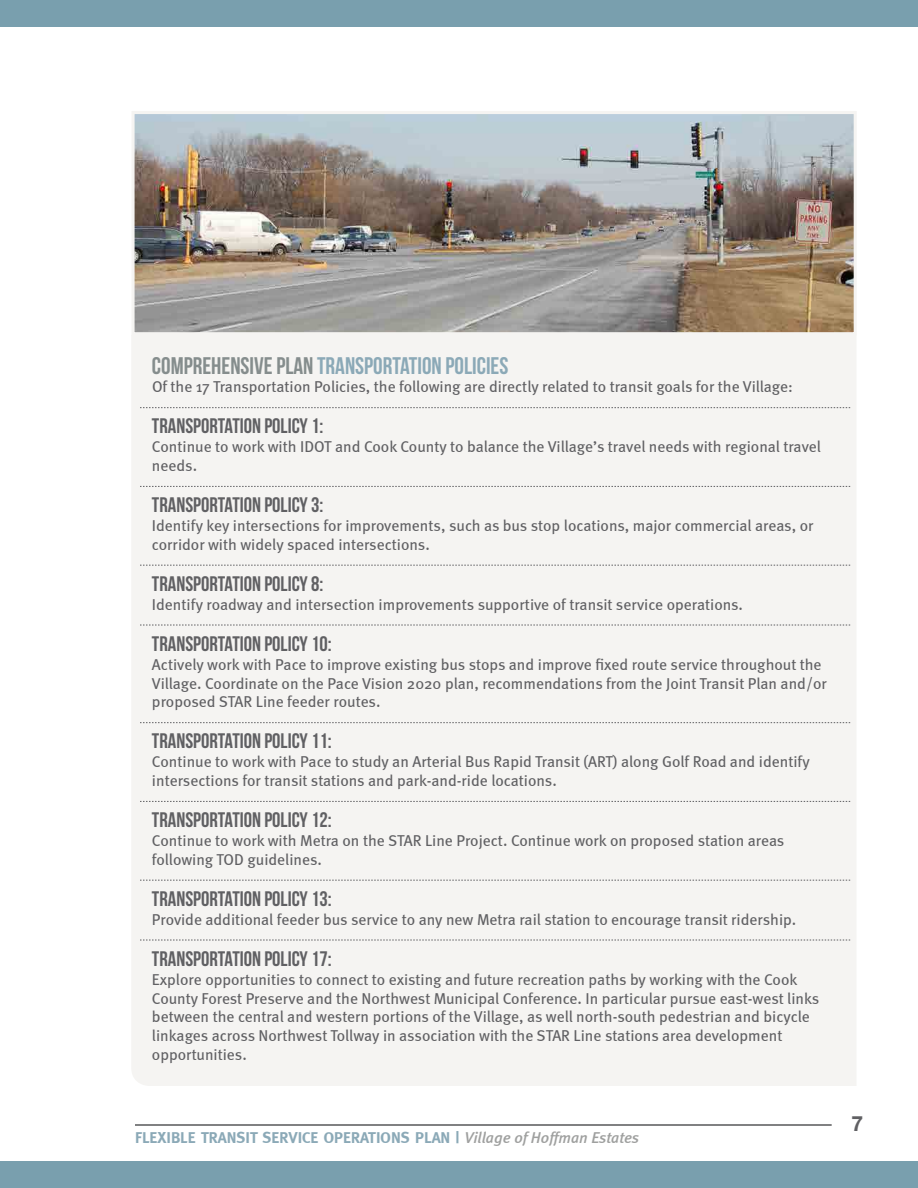
<style>
.page{position:relative;width:918px;height:1188px;background:#fff}
.page>*{position:absolute;margin:0;border:0;box-sizing:border-box;transform-origin:0 0}
.t1{font:24px "Bebas Neue";color:#8ba9b7}
.t2{font:21px "Bebas Neue";color:#606063}
.t3{font:700 21px "Helvetica Neue";color:#606063}
.t4{font:15.75px/18.9px "Meta";color:#606063}
.t5{font:700 15.75px "Meta";color:#8ba9b7}
.s1{color:#858d8d}
.s2{font-weight:500;font-style:italic;color:#9fa09f}
</style>
<div class="page">
<hr style="left:135px;top:1124px;width:697px;height:2px;background:#57585a">
<div style="left:0;top:0;width:918px;height:27px;background:#799fae"></div>
<div style="left:0;top:1161px;width:918px;height:27px;background:#799fae"></div>
<div style="left:131px;top:335px;width:725px;height:751px;background:#f5f4f2"></div>
<svg style="left:140px;top:407px;width:711px;height:1px"></svg>
<svg style="left:140px;top:486px;width:711px;height:1px"></svg>
<svg style="left:140px;top:565px;width:711px;height:1px"></svg>
<svg style="left:140px;top:625px;width:711px;height:1px"></svg>
<svg style="left:140px;top:722px;width:711px;height:1px"></svg>
<svg style="left:140px;top:801px;width:711px;height:1px"></svg>
<svg style="left:140px;top:880px;width:711px;height:1px"></svg>
<svg style="left:140px;top:940px;width:711px;height:1px"></svg>
<img style="left:136px;top:115px;width:717px;height:216px">
<div style="left:132px;top:111px;width:725px;height:224px;border:3px solid #f5f4f2"></div>
<p class="t1" style="left:152px;top:352px;width:358px"><span class="s1">COMPREHENSIVE PLAN</span> TRANSPORTATION POLICIES</p>
<p class="t4" style="left:152px;top:377px;width:642px">Of the 17 Transportation Policies, the following are directly related to transit goals for the Village:</p>
<p class="t2" style="left:152px;top:415px;width:173px">TRANSPORTATION POLICY 1:</p>
<p class="t4" style="left:152px;top:437px;width:671px">Continue to work with IDOT and Cook County to balance the Village’s travel needs with regional travel needs.</p>
<p class="t2" style="left:152px;top:493px;width:173px">TRANSPORTATION POLICY 3:</p>
<p class="t4" style="left:152px;top:516px;width:663px">Identify key intersections for improvements, such as bus stop locations, major commercial areas, or corridor with widely spaced intersections.</p>
<p class="t2" style="left:152px;top:572px;width:173px">TRANSPORTATION POLICY 8:</p>
<p class="t4" style="left:152px;top:595px;width:593px">Identify roadway and intersection improvements supportive of transit service operations.</p>
<p class="t2" style="left:152px;top:632px;width:181px">TRANSPORTATION POLICY 10:</p>
<p class="t4" style="left:152px;top:655px;width:676px">Actively work with Pace to improve existing bus stops and improve fixed route service throughout the<br>Village. Coordinate on the Pace Vision 2020 plan, recommendations from the Joint Transit Plan and/or proposed STAR Line feeder routes.</p>
<p class="t2" style="left:152px;top:730px;width:181px">TRANSPORTATION POLICY 11:</p>
<p class="t4" style="left:152px;top:752px;width:660px">Continue to work with Pace to study an Arterial Bus Rapid Transit (ART) along Golf Road and identify intersections for transit stations and park-and-ride locations.</p>
<p class="t2" style="left:152px;top:808px;width:181px">TRANSPORTATION POLICY 12:</p>
<p class="t4" style="left:152px;top:831px;width:634px">Continue to work with Metra on the STAR Line Project. Continue work on proposed station areas following TOD guidelines.</p>
<p class="t2" style="left:152px;top:887px;width:181px">TRANSPORTATION POLICY 13:</p>
<p class="t4" style="left:152px;top:910px;width:646px">Provide additional feeder bus service to any new Metra rail station to encourage transit ridership.</p>
<p class="t2" style="left:152px;top:947px;width:181px">TRANSPORTATION POLICY 17:</p>
<p class="t4" style="left:152px;top:970px;width:669px">Explore opportunities to connect to existing and future recreation paths by working with the Cook County Forest Preserve and the Northwest Municipal Conference. In particular pursue east-west links between the central and western portions of the Village, as well north-south pedestrian and bicycle linkages across Northwest Tollway in association with the STAR Line stations area development opportunities.</p>
<p class="t5" style="left:135px;top:1129px;width:506px">FLEXIBLE TRANSIT SERVICE OPERATIONS PLAN | <span class="s2">Village of Hoffman Estates</span></p>
<p class="t3" style="left:851px;top:1111px;width:13px">7</p>
</div>
